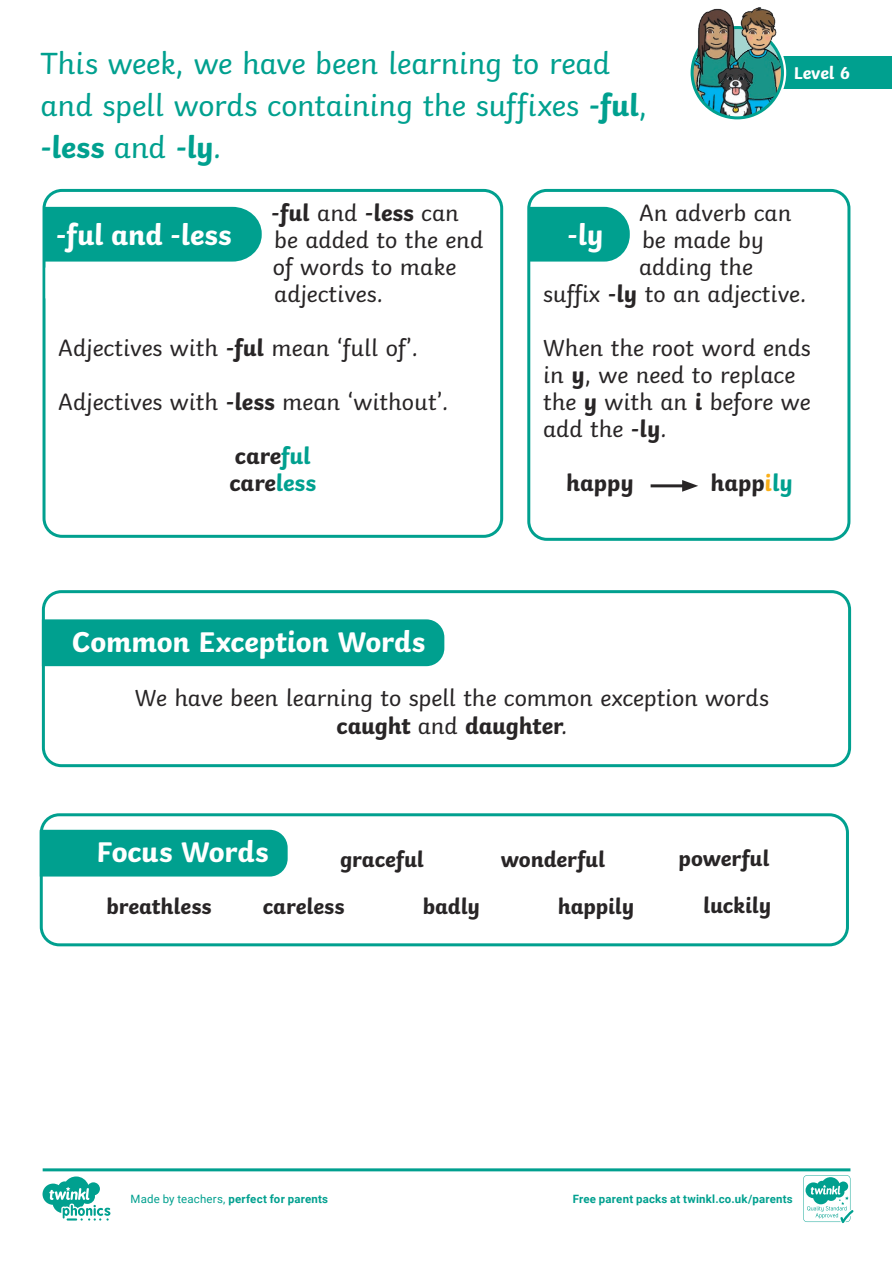
<style>
.page{position:relative;width:893px;height:1263px;background:#fff}
.page>*{position:absolute;margin:0;border:0;box-sizing:border-box;transform-origin:0 0}
.Heading_1{font:31.5px/42px "Twinkl";letter-spacing:-.01em;color:#00a08f}
.Heading_2{font:700 30px "Twinkl";letter-spacing:-.005em;color:#fff}
.Heading_1-2{font:700 30px "Twinkl";letter-spacing:-.005em;color:#fff}
.Adult_Body_Copy{font:24px/27px "Twinkl";color:#282526}
.t1{font:700 24px "Twinkl";color:#282526}
.Heading_2-2{font:700 22.5px "Twinkl";letter-spacing:-.005em;color:#282526}
.t2{font:700 18px "Twinkl";color:#fff}
.t3{font:700 11.4px "Roboto";letter-spacing:.02em;color:#00a08f}
.s1{font-weight:700}
.s2{color:#faaf18}
.s3{color:#00a08f}
.s4{font-weight:400}
</style>
<div class="page">
<div style="left:43px;top:189px;width:460px;height:349px;border:3px solid #00a08f;border-radius:18px"></div>
<div style="left:527px;top:189px;width:323px;height:352px;border:3px solid #00a08f;border-radius:18px"></div>
<svg style="left:529px;top:207px;width:101px;height:55px;background:#0fa595"></svg>
<div style="left:43px;top:207px;width:219px;height:55px;background:#00a08f"></div>
<svg style="left:46px;top:268px;width:1px;height:30px"></svg>
<hr style="left:651px;top:484px;width:37px;height:3px;background:#282526">
<svg style="left:682px;top:480px;width:16px;height:12px"></svg>
<div style="left:42px;top:590px;width:809px;height:177px;border:3px solid #00a08f;border-radius:18px"></div>
<div style="left:42px;top:619px;width:402px;height:47px;background:#00a08f"></div>
<div style="left:40px;top:813px;width:809px;height:133px;border:3px solid #00a08f;border-radius:18px"></div>
<div style="left:40px;top:830px;width:248px;height:46px;background:#00a08f"></div>
<div style="left:768px;top:57px;width:124px;height:32px;background:#00a08f"></div>
<div style="left:688px;top:24px;width:98px;height:98px;border:8px solid #fff;border-radius:50%"></div>
<img style="left:692px;top:28px;width:90px;height:90px;border-radius:44px">
<div style="left:691px;top:26px;width:93px;height:93px;border:3px solid #00a08f;border-radius:50%"></div>
<img style="left:697px;top:8px;width:80px;height:78px">
<svg style="left:43px;top:1168px;width:810px;height:55px"></svg>
<p class="Heading_1" style="left:40px;top:40px;width:608px">This week, we have been learning to read and spell words containing the suffixes <span class="s1">-ful</span>, <span class="s1">-less</span> and <span class="s1">-ly</span>.</p>
<p class="Adult_Body_Copy" style="left:639px;top:197px;width:154px">An adverb can</p>
<p class="Adult_Body_Copy" style="left:642px;top:224px;width:124px">be made by</p>
<p class="Adult_Body_Copy" style="left:639px;top:251px;width:115px">adding the</p>
<p class="Adult_Body_Copy" style="left:543px;top:278px;width:265px">suffix <span class="s1">-ly</span> to an adjective.</p>
<p class="Adult_Body_Copy" style="left:543px;top:332px;width:269px">When the root word ends in <span class="s1">y</span>, we need to replace the <span class="s1">y</span> with an <span class="s1">i</span> before we add the <span class="s1">-ly</span>.</p>
<p class="t1" style="left:566px;top:463px;width:69px">happy</p>
<p class="t1" style="left:710px;top:463px;width:84px">happ<span class="s2">i</span><span class="s3">ly</span></p>
<p class="t2" style="left:794px;top:58px;width:58px">Level 6</p>
<p class="Adult_Body_Copy" style="left:271px;top:197px;width:213px"><span class="s1">-ful</span> and <span class="s1">-less</span> can be added to the end of words to make adjectives.</p>
<p class="Adult_Body_Copy" style="left:58px;top:332px;width:361px">Adjectives with <span class="s1">-ful</span> mean ‘full of’.</p>
<p class="Adult_Body_Copy" style="left:58px;top:386px;width:392px">Adjectives with <span class="s1">-less</span> mean ‘without’.</p>
<p class="t1" style="left:235px;top:436px;width:77px">care<span class="s3">ful</span></p>
<p class="t1" style="left:230px;top:463px;width:88px">care<span class="s3">less</span></p>
<p class="Heading_1-2" style="left:56px;top:210px;width:177px">-ful and -less</p>
<p class="Heading_1-2" style="left:567px;top:210px;width:38px">-ly</p>
<p class="Heading_2" style="left:72px;top:617px;width:355px">Common Exception Words</p>
<p class="Adult_Body_Copy" style="left:135px;top:681px;width:636px;line-height:28.8px;text-align:center">We have been learning to spell the common exception words <span class="s1">caught</span> and <span class="s1">daughter</span>.</p>
<p class="Heading_2" style="left:97px;top:827px;width:173px">Focus Words</p>
<p class="Heading_2-2" style="left:340px;top:841px;width:85px">graceful</p>
<p class="Heading_2-2" style="left:501px;top:841px;width:106px">wonderful</p>
<p class="Heading_2-2" style="left:679px;top:840px;width:92px">powerful</p>
<p class="Heading_2-2" style="left:107px;top:888px;width:106px">breathless</p>
<p class="Heading_2-2" style="left:263px;top:888px;width:83px">careless</p>
<p class="Heading_2-2" style="left:423px;top:888px;width:59px">badly</p>
<p class="Heading_2-2" style="left:558px;top:888px;width:78px">happily</p>
<p class="Heading_2-2" style="left:703px;top:887px;width:70px">luckily</p>
<p class="t3" style="left:131px;top:1190px;width:199px"><span class="s4">Made by teachers,</span> perfect for parents</p>
<p class="t3" style="left:573px;top:1191px;width:222px">Free parent packs at twinkl.co.uk/parents</p>
</div>
